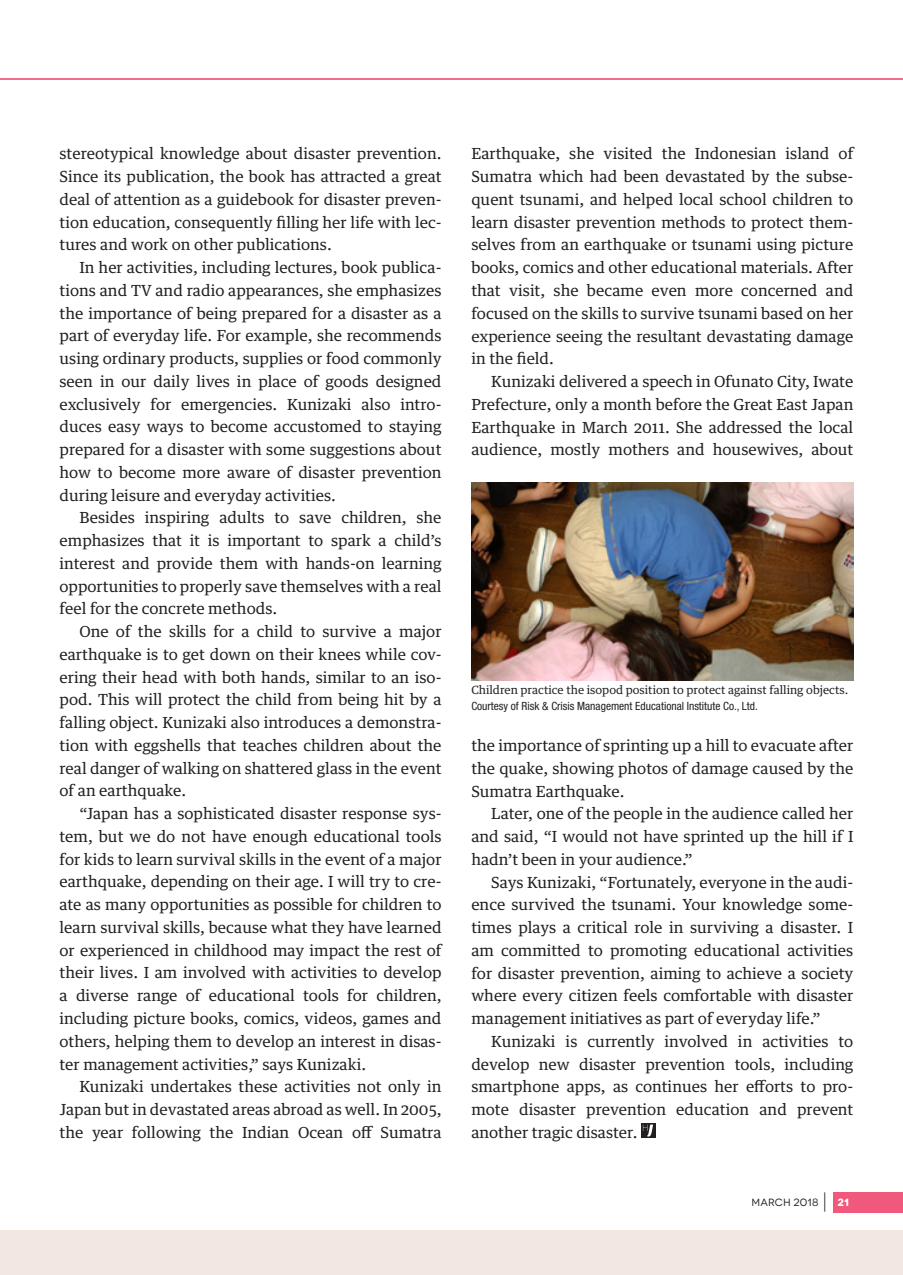
<style>
.page{position:relative;width:903px;height:1275px;background:#fff}
.page>*{position:absolute;margin:0;border:0;box-sizing:border-box;transform-origin:0 0}
.t1{font:15.4px/22.8px "Guardian Text Egyp";color:#231f20;text-align:justify}
.t2{font:11.38px "Guardian Text Egyp";color:#231f20}
.t3{font:condensed 11.38px "Helvetica Neue LT Pro";color:#231f20}
.t4{font:10.5px "Novecentowide";letter-spacing:.02em;color:#231f20}
.s1{font-weight:300;font-size:22.75px}
.s2{font-weight:700;color:#fff}
</style>
<div class="page">
<div style="left:0;top:1230px;width:903px;height:45px;background:#f3e7e1"></div>
<div style="left:833px;top:1192px;width:70px;height:20px;background:#f0597c"></div>
<hr style="left:0;top:78px;width:903px;height:2px;background:#f16c8b">
<svg style="left:641px;top:1123px;width:14px;height:15px"></svg>
<svg style="left:643px;top:1125px;width:10px;height:11px"></svg>
<img style="left:471px;top:482px;width:382px;height:198px">
<p class="t1" style="left:60px;top:141px;width:384px">stereotypical knowledge about disaster prevention.<br>Since its publication, the book has attracted a great deal of attention as a guidebook for disaster preven&shy;tion education, consequently filling her life with lec&shy;tures and work on other publications.</p>
<p class="t1" style="left:60px;top:255px;width:384px;text-indent:20px">In her activities, including lectures, book publica&shy;tions and TV and radio appearances, she emphasizes the importance of being prepared for a disaster as a part of everyday life. For example, she recommends using ordinary products, supplies or food commonly seen in our daily lives in place of goods designed exclusively for emergencies. Kunizaki also intro&shy;duces easy ways to become accustomed to staying prepared for a disaster with some suggestions about how to become more aware of disaster prevention during leisure and everyday activities.</p>
<p class="t1" style="left:60px;top:505px;width:384px;text-indent:20px">Besides inspiring adults to save children, she emphasizes that it is important to spark a child’s interest and provide them with hands-on learning opportunities to properly save themselves with a real feel for the concrete methods.</p>
<p class="t1" style="left:60px;top:619px;width:383px;text-indent:20px">One of the skills for a child to survive a major earthquake is to get down on their knees while cov&shy;ering their head with both hands, similar to an iso&shy;pod. This will protect the child from being hit by a falling object. Kunizaki also introduces a demonstra&shy;tion with eggshells that teaches children about the real danger of walking on shattered glass in the event of an earthquake.</p>
<p class="t1" style="left:60px;top:801px;width:384px;text-indent:20px">“Japan has a sophisticated disaster response sys&shy;tem, but we do not have enough educational tools for kids to learn survival skills in the event of a major earthquake, depending on their age. I will try to cre&shy;ate as many opportunities as possible for children to learn survival skills, because what they have learned or experienced in childhood may impact the rest of their lives. I am involved with activities to develop a diverse range of educational tools for children, including picture books, comics, videos, games and others, helping them to develop an interest in disas&shy;ter management activities,” says Kunizaki.</p>
<p class="t1" style="left:60px;top:1074px;width:383px;text-indent:20px">Kunizaki undertakes these activities not only in Japan but in devastated areas abroad as well. In 2005, the year following the Indian Ocean off Sumatra</p>
<p class="t1" style="left:471px;top:141px;width:384px">Earthquake, she visited the Indonesian island of Sumatra which had been devastated by the subse&shy;quent tsunami, and helped local school children to learn disaster prevention methods to protect them&shy;selves from an earthquake or tsunami using picture books, comics and other educational materials. After that visit, she became even more concerned and focused on the skills to survive tsunami based on her experience seeing the resultant devastating damage in the field.</p>
<p class="t1" style="left:471px;top:369px;width:384px;text-indent:20px">Kunizaki delivered a speech in Ofunato City, Iwate Prefecture, only a month before the Great East Japan Earthquake in March 2011. She addressed the local audience, mostly mothers and housewives, about</p>
<p class="t2" style="left:471px;top:680px;width:378px">Children practice the isopod position to protect against falling objects.</p>
<p class="t3" style="left:471px;top:699px;width:288px">Courtesy of Risk &amp; Crisis Management Educational Institute Co., Ltd.</p>
<p class="t1" style="left:471px;top:733px;width:383px">the importance of sprinting up a hill to evacuate after the quake, showing photos of damage caused by the Sumatra Earthquake.</p>
<p class="t1" style="left:471px;top:801px;width:384px;text-indent:20px">Later, one of the people in the audience called her and said, “I would not have sprinted up the hill if I hadn’t been in your audience.”</p>
<p class="t1" style="left:471px;top:869px;width:384px;text-indent:20px">Says Kunizaki, “Fortunately, everyone in the audi&shy;ence survived the tsunami. Your knowledge some&shy;times plays a critical role in surviving a disaster. I am committed to promoting educational activities for disaster prevention, aiming to achieve a society where every citizen feels comfortable with disaster management initiatives as part of everyday life.”</p>
<p class="t1" style="left:471px;top:1028px;width:383px;text-indent:20px">Kunizaki is currently involved in activities to develop new disaster prevention tools, including smartphone apps, as continues her efforts to pro&shy;mote disaster prevention education and prevent another tragic disaster.</p>
<p class="t4" style="left:751px;top:1196px;width:99px">MARCH 2018 <span class="s1">|</span> <span class="s2">21</span></p>
</div>
